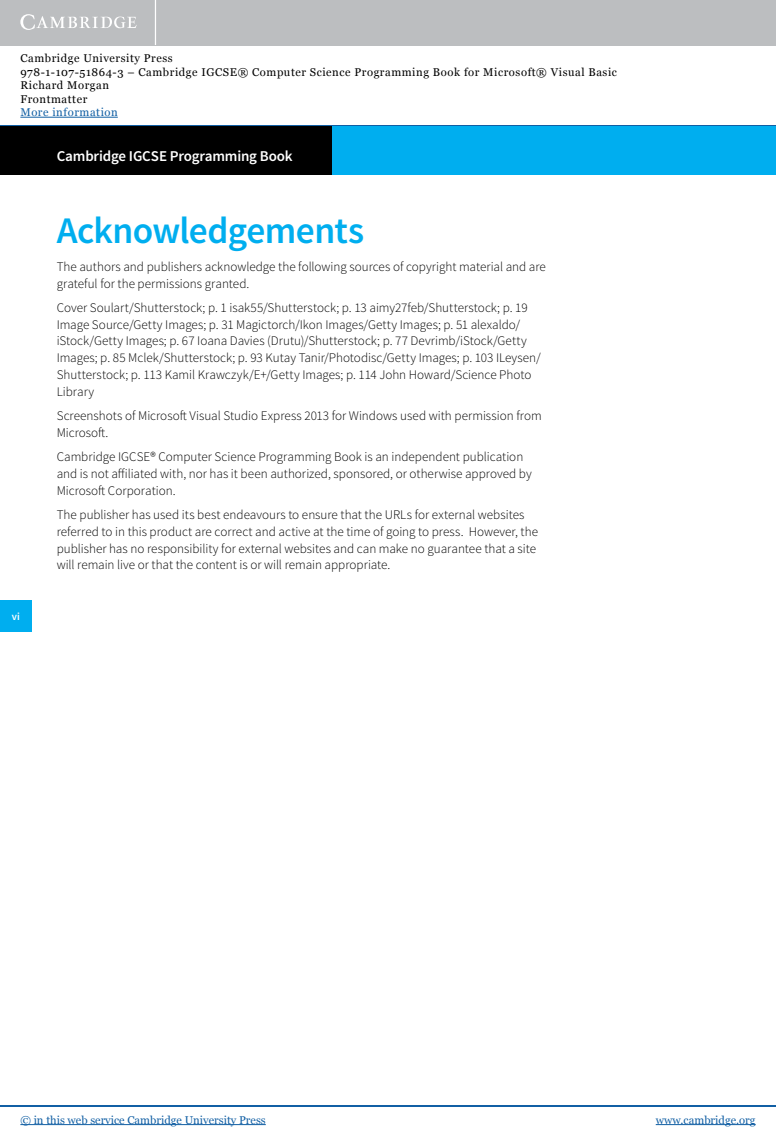
<style>
.page{position:relative;width:776px;height:1144px;background:#fff}
.page>*{position:absolute;margin:0;border:0;box-sizing:border-box;transform-origin:0 0}
.t1{font:600 37.5px "Source Sans Pro";letter-spacing:-.015em;color:#00aeef}
.t2{font:600 15px "Source Sans Pro";letter-spacing:-.015em;color:#fff}
.t3{font:300 13.12px/16.9px "Source Sans Pro";color:#000}
.t4{font:11.25px/13.4px "Georgia";letter-spacing:.05em;color:#000}
.t5{font:11.25px "Georgia";color:#115fa4}
.t6{font:11.25px "Georgia";letter-spacing:.05em;color:#115fa4}
.t7{font:600 10.62px "Source Sans Pro";color:#fff}
</style>
<div class="page">
<div style="left:0;top:0;width:776px;height:45px;background:#bcbec0"></div>
<hr style="left:155px;top:0;width:1px;height:45px;background:#fff">
<svg style="left:20px;top:14px;width:117px;height:16px"></svg>
<hr style="left:20px;top:117px;width:98px;height:1px;background:#115fa4">
<hr style="left:0;top:125px;width:776px;height:1px;background:#115fa4">
<hr style="left:0;top:1104px;width:776px;height:1px;background:#115fa4">
<hr style="left:20px;top:1124px;width:246px;height:1px;background:#115fa4">
<hr style="left:656px;top:1124px;width:100px;height:1px;background:#115fa4">
<div style="left:190px;top:126px;width:586px;height:49px;background:#00aeef"></div>
<div style="left:0;top:599px;width:32px;height:32px;background:#00aeef"></div>
<div style="left:0;top:126px;width:332px;height:49px;background:#000"></div>
<p class="t4" style="left:20px;top:51px;width:598px">Cambridge University Press<br>978-1-107-51864-3 – Cambridge IGCSE® Computer Science Programming Book for Microsoft® Visual Basic Richard Morgan<br>Frontmatter</p>
<p class="t6" style="left:20px;top:104px;width:99px">More information</p>
<p class="t2" style="left:57px;top:147px;width:237px">Cambridge IGCSE Programming Book</p>
<p class="t7" style="left:12px;top:609px;width:10px">vi</p>
<h1 class="t1" style="left:57px;top:207px;width:309px">Acknowledgements</h1>
<p class="t3" style="left:57px;top:258px;width:491px">The authors and publishers acknowledge the following sources of copyright material and are grateful for the permissions granted.</p>
<p class="t3" style="left:57px;top:299px;width:486px">Cover Soulart/Shutterstock; p. 1 isak55/Shutterstock; p. 13 aimy27feb/Shutterstock; p. 19<br>Image Source/Getty Images; p. 31 Magictorch/Ikon Images/Getty Images; p. 51 alexaldo/ iStock/Getty Images; p. 67 Ioana Davies (Drutu)/Shutterstock; p. 77 Devrimb/iStock/Getty Images; p. 85 Mclek/Shutterstock; p. 93 Kutay Tanir/Photodisc/Getty Images; p. 103 ILeysen/ Shutterstock; p. 113 Kamil Krawczyk/E+/Getty Images; p. 114 John Howard/Science Photo Library</p>
<p class="t3" style="left:57px;top:407px;width:486px">Screenshots of Microsoft Visual Studio Express 2013 for Windows used with permission from<br>Microsoft.</p>
<p class="t3" style="left:57px;top:448px;width:477px">Cambridge IGCSE® Computer Science Programming Book is an independent publication and is not affiliated with, nor has it been authorized, sponsored, or otherwise approved by<br>Microsoft Corporation.</p>
<p class="t3" style="left:57px;top:506px;width:483px">The publisher has used its best endeavours to ensure that the URLs for external websites referred to in this product are correct and active at the time of going to press. However, the publisher has no responsibility for external websites and can make no guarantee that a site will remain live or that the content is or will remain appropriate.</p>
<p class="t5" style="left:20px;top:1111px;width:247px">© in this web service Cambridge University Press</p>
<p class="t5" style="left:656px;top:1111px;width:101px">www.cambridge.org</p>
</div>
